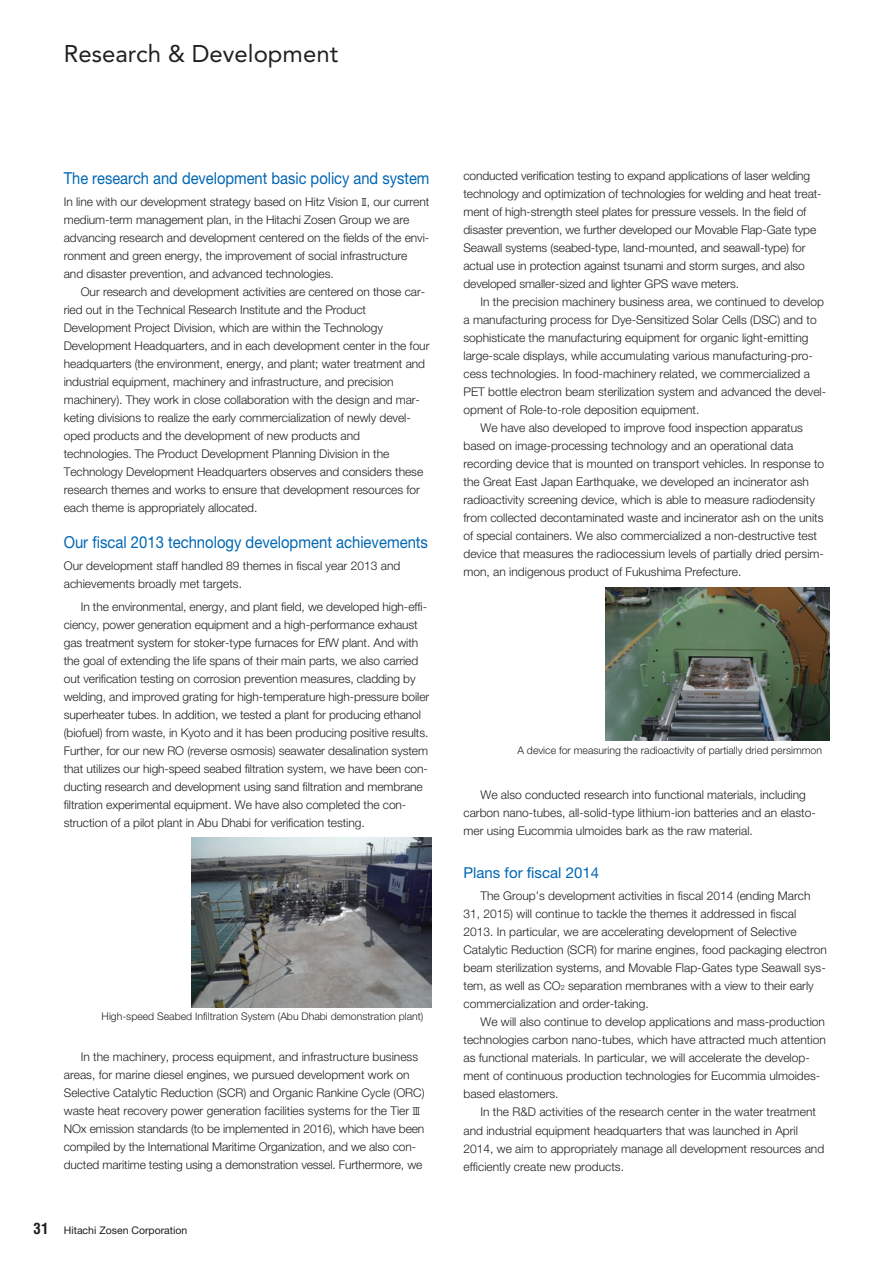
<style>
.page{position:relative;width:893px;height:1263px;background:#fff}
.page>*{position:absolute;margin:0;border:0;box-sizing:border-box;transform-origin:0 0}
.t1{font:24px "Avenir LT Std";color:#231f20}
.t2{font:16.5px "Helvetica Neue LT Std";color:#0166b3;scale:.9 1}
.t3{font:16.5px "Helvetica Neue LT Std";color:#0166b3;scale:.89 1}
.t4{font:15px "Helvetica Neue LT Std";color:#0166b3}
.t5{font:300 12px/18px "Helvetica Neue LT Std";letter-spacing:-.005em;color:#231f20}
.t6{font:300 10.5px "Helvetica Neue LT Std";color:#231f20}
.t7{font:10.5px "Helvetica Neue LT Std";color:#231f20}
.s1{font-family:"Serifa Std"}
.s2{font-family:"Helvetica LT Std";font-weight:700;font-stretch:condensed;font-size:15px}
.s3{font-size:7.2px}
</style>
<div class="page">
<img style="left:606px;top:588px;width:223px;height:153px">
<img style="left:192px;top:838px;width:239px;height:170px">
<h1 class="t1" style="left:64px;top:40px;width:276px">Research &amp; Development</h1>
<h2 class="t3" style="left:64px;top:168px;width:412px">The research and development basic policy and system</h2>
<p class="t5" style="left:64px;top:193px;width:367px">In line with our development strategy based on Hitz Vision <span class="s1">II</span>, our current medium-term management plan, in the Hitachi Zosen Group we are advancing research and development centered on the fields of the envi&shy;ronment and green energy, the improvement of social infrastructure and disaster prevention, and advanced technologies.</p>
<p class="t5" style="left:64px;top:283px;width:367px;text-indent:17px">Our research and development activities are centered on those car&shy;ried out in the Technical Research Institute and the Product Development Project Division, which are within the Technology Development Headquarters, and in each development center in the four headquarters (the environment, energy, and plant; water treatment and industrial equipment, machinery and infrastructure, and precision machinery). They work in close collaboration with the design and mar&shy;keting divisions to realize the early commercialization of newly devel&shy;oped products and the development of new products and technologies. The Product Development Planning Division in the Technology Development Headquarters observes and considers these research themes and works to ensure that development resources for each theme is appropriately allocated.</p>
<h2 class="t2" style="left:64px;top:532px;width:406px">Our fiscal 2013 technology development achievements</h2>
<p class="t5" style="left:64px;top:557px;width:338px">Our development staff handled 89 themes in fiscal year 2013 and achievements broadly met targets.</p>
<p class="t5" style="left:64px;top:597px;width:367px;text-indent:17px">In the environmental, energy, and plant field, we developed high-effi&shy;ciency, power generation equipment and a high-performance exhaust gas treatment system for stoker-type furnaces for EfW plant. And with the goal of extending the life spans of their main parts, we also carried out verification testing on corrosion prevention measures, cladding by welding, and improved grating for high-temperature high-pressure boiler superheater tubes. In addition, we tested a plant for producing ethanol (biofuel) from waste, in Kyoto and it has been producing positive results.<br>Further, for our new RO (reverse osmosis) seawater desalination system that utilizes our high-speed seabed filtration system, we have been con&shy;ducting research and development using sand filtration and membrane filtration experimental equipment. We have also completed the con&shy;struction of a pilot plant in Abu Dhabi for verification testing.</p>
<p class="t6" style="left:102px;top:1010px;width:323px">High-speed Seabed Infiltration System (Abu Dhabi demonstration plant)</p>
<p class="t5" style="left:64px;top:1047px;width:362px;text-indent:17px">In the machinery, process equipment, and infrastructure business areas, for marine diesel engines, we pursued development work on Selective Catalytic Reduction (SCR) and Organic Rankine Cycle (ORC) waste heat recovery power generation facilities systems for the Tier <span class="s1">III </span>NOx emission standards (to be implemented in 2016), which have been compiled by the International Maritime Organization, and we also con&shy;ducted maritime testing using a demonstration vessel. Furthermore, we</p>
<p class="t7" style="left:34px;top:1223px;width:155px"><span class="s2">31</span> Hitachi Zosen Corporation</p>
<p class="t5" style="left:463px;top:167px;width:360px">conducted verification testing to expand applications of laser welding technology and optimization of technologies for welding and heat treat&shy;ment of high-strength steel plates for pressure vessels. In the field of disaster prevention, we further developed our Movable Flap-Gate type Seawall systems (seabed-type, land-mounted, and seawall-type) for actual use in protection against tsunami and storm surges, and also developed smaller-sized and lighter GPS wave meters.</p>
<p class="t5" style="left:480px;top:293px;width:345px">In the precision machinery business area, we continued to develop</p>
<p class="t5" style="left:463px;top:311px;width:355px">a manufacturing process for Dye-Sensitized Solar Cells (DSC) and to</p>
<p class="t5" style="left:463px;top:329px;width:346px">sophisticate the manufacturing equipment for organic light-emitting</p>
<p class="t5" style="left:463px;top:347px;width:351px">large-scale displays, while accumulating various manufacturing-pro-</p>
<p class="t5" style="left:463px;top:365px;width:348px">cess technologies. In food-machinery related, we commercialized a</p>
<p class="t5" style="left:463px;top:383px;width:364px">PET bottle electron beam sterilization system and advanced the devel-</p>
<p class="t5" style="left:463px;top:401px;width:237px">opment of Role-to-role deposition equipment.</p>
<p class="t5" style="left:480px;top:419px;width:324px">We have also developed to improve food inspection apparatus</p>
<p class="t5" style="left:463px;top:437px;width:331px">based on image-processing technology and an operational data</p>
<p class="t5" style="left:463px;top:455px;width:362px">recording device that is mounted on transport vehicles. In response to</p>
<p class="t5" style="left:463px;top:473px;width:347px">the Great East Japan Earthquake, we developed an incinerator ash</p>
<p class="t5" style="left:463px;top:491px;width:353px">radioactivity screening device, which is able to measure radiodensity</p>
<p class="t5" style="left:463px;top:509px;width:362px">from collected decontaminated waste and incinerator ash on the units</p>
<p class="t5" style="left:463px;top:527px;width:355px">of special containers. We also commercialized a non-destructive test</p>
<p class="t5" style="left:463px;top:545px;width:362px">device that measures the radiocessium levels of partially dried persim-</p>
<p class="t5" style="left:463px;top:563px;width:279px">mon, an indigenous product of Fukushima Prefecture.</p>
<p class="t6" style="left:517px;top:743px;width:306px">A device for measuring the radioactivity of partially dried persimmon</p>
<p class="t5" style="left:463px;top:785px;width:354px;text-indent:17px">We also conducted research into functional materials, including carbon nano-tubes, all-solid-type lithium-ion batteries and an elasto&shy;mer using Eucommia ulmoides bark as the raw material.</p>
<p class="t4" style="left:463px;top:864px;width:137px">Plans for fiscal 2014</p>
<p class="t5" style="left:463px;top:887px;width:365px;text-indent:17px">The Group’s development activities in fiscal 2014 (ending March 31, 2015) will continue to tackle the themes it addressed in fiscal 2013. In particular, we are accelerating development of Selective Catalytic Reduction (SCR) for marine engines, food packaging electron beam sterilization systems, and Movable Flap-Gates type Seawall sys&shy;tem, as well as CO<span class="s3">2</span> separation membranes with a view to their early commercialization and order-taking.</p>
<p class="t5" style="left:463px;top:1013px;width:364px;text-indent:17px">We will also continue to develop applications and mass-production technologies carbon nano-tubes, which have attracted much attention as functional materials. In particular, we will accelerate the develop&shy;ment of continuous production technologies for Eucommia ulmoides&shy;based elastomers.</p>
<p class="t5" style="left:463px;top:1103px;width:362px;text-indent:17px">In the R&amp;D activities of the research center in the water treatment and industrial equipment headquarters that was launched in April 2014, we aim to appropriately manage all development resources and efficiently create new products.</p>
</div>
